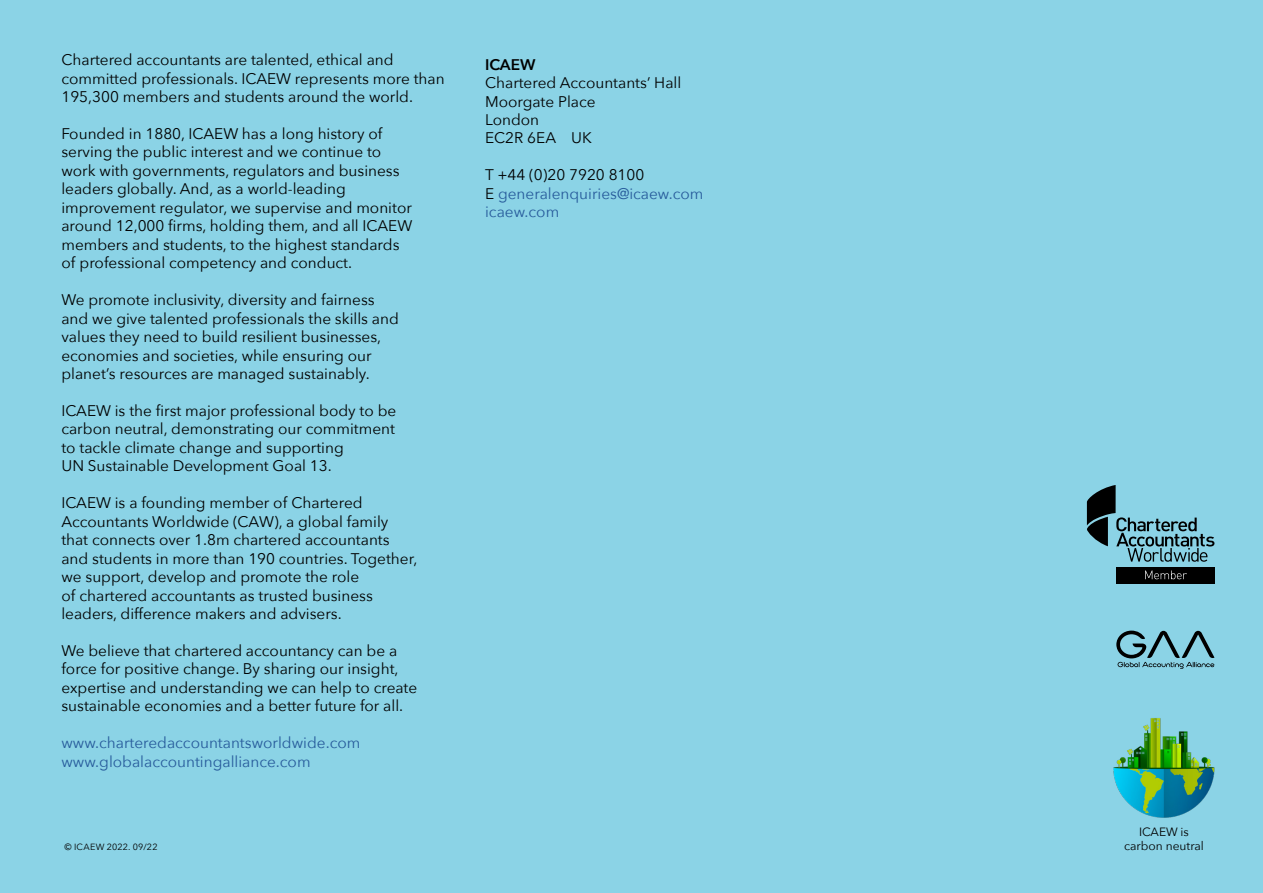
<style>
.page{position:relative;width:1263px;height:893px;background:#8bd3e6}
.page>*{position:absolute;margin:0;border:0;box-sizing:border-box;transform-origin:0 0}
.t1{font:15.45px/18.5px "Avenir Next";color:#000}
.t2{font:15.45px/18.5px "Avenir Next";color:#275b9b}
.t3{font:600 15.45px "Avenir Next";color:#000}
.t4{font:12px/14.4px "Avenir Next";color:#000;text-align:center}
.t5{font:9px "Avenir Next";letter-spacing:.025em;color:#000}
.s1{color:#000}
</style>
<div class="page">
<svg style="left:1116px;top:631px;width:98px;height:38px"></svg>
<div style="left:1116px;top:567px;width:98px;height:17px;background:#000"></div>
<svg style="left:1145px;top:570px;width:42px;height:9px"></svg>
<svg style="left:1087px;top:485px;width:127px;height:77px"></svg>
<img style="left:1113px;top:718px;width:102px;height:100px">
<p class="t1" style="left:61px;top:50px;width:385px">Chartered accountants are talented, ethical and committed professionals. ICAEW represents more than<br>195,300 members and students around the world.</p>
<p class="t1" style="left:61px;top:124px;width:352px">Founded in 1880, ICAEW has a long history of serving the public interest and we continue to work with governments, regulators and business leaders globally. And, as a world-leading improvement regulator, we supervise and monitor around 12,000 firms, holding them, and all ICAEW members and students, to the highest standards of professional competency and conduct.</p>
<p class="t1" style="left:61px;top:290px;width:339px">We promote inclusivity, diversity and fairness and we give talented professionals the skills and values they need to build resilient businesses, economies and societies, while ensuring our planet’s resources are managed sustainably.</p>
<p class="t1" style="left:61px;top:401px;width:336px">ICAEW is the first major professional body to be carbon neutral, demonstrating our commitment to tackle climate change and supporting<br>UN Sustainable Development Goal 13.</p>
<p class="t1" style="left:61px;top:493px;width:358px">ICAEW is a founding member of Chartered Accountants Worldwide (CAW), a global family that connects over 1.8m chartered accountants and students in more than 190 countries. Together, we support, develop and promote the role<br>of chartered accountants as trusted business leaders, difference makers and advisers.</p>
<p class="t1" style="left:61px;top:641px;width:357px">We believe that chartered accountancy can be a force for positive change. By sharing our insight, expertise and understanding we can help to create sustainable economies and a better future for all.</p>
<p class="t2" style="left:61px;top:733px;width:300px">www.charteredaccountantsworldwide.com www.globalaccountingalliance.com</p>
<p class="t5" style="left:65px;top:840px;width:95px">© ICAEW 2022. 09/22</p>
<p class="t3" style="left:485px;top:51px;width:52px">ICAEW</p>
<p class="t1" style="left:485px;top:73px;width:198px">Chartered Accountants’ Hall<br>Moorgate Place<br>London<br>EC2R 6EA UK</p>
<p class="t2" style="left:485px;top:165px;width:220px"><span class="s1">T +44 (0)20 7920 8100<br>E</span> generalenquiries@icaew.com icaew.com</p>
<p class="t4" style="left:1124px;top:824px;width:81px">ICAEW is carbon neutral</p>
</div>
